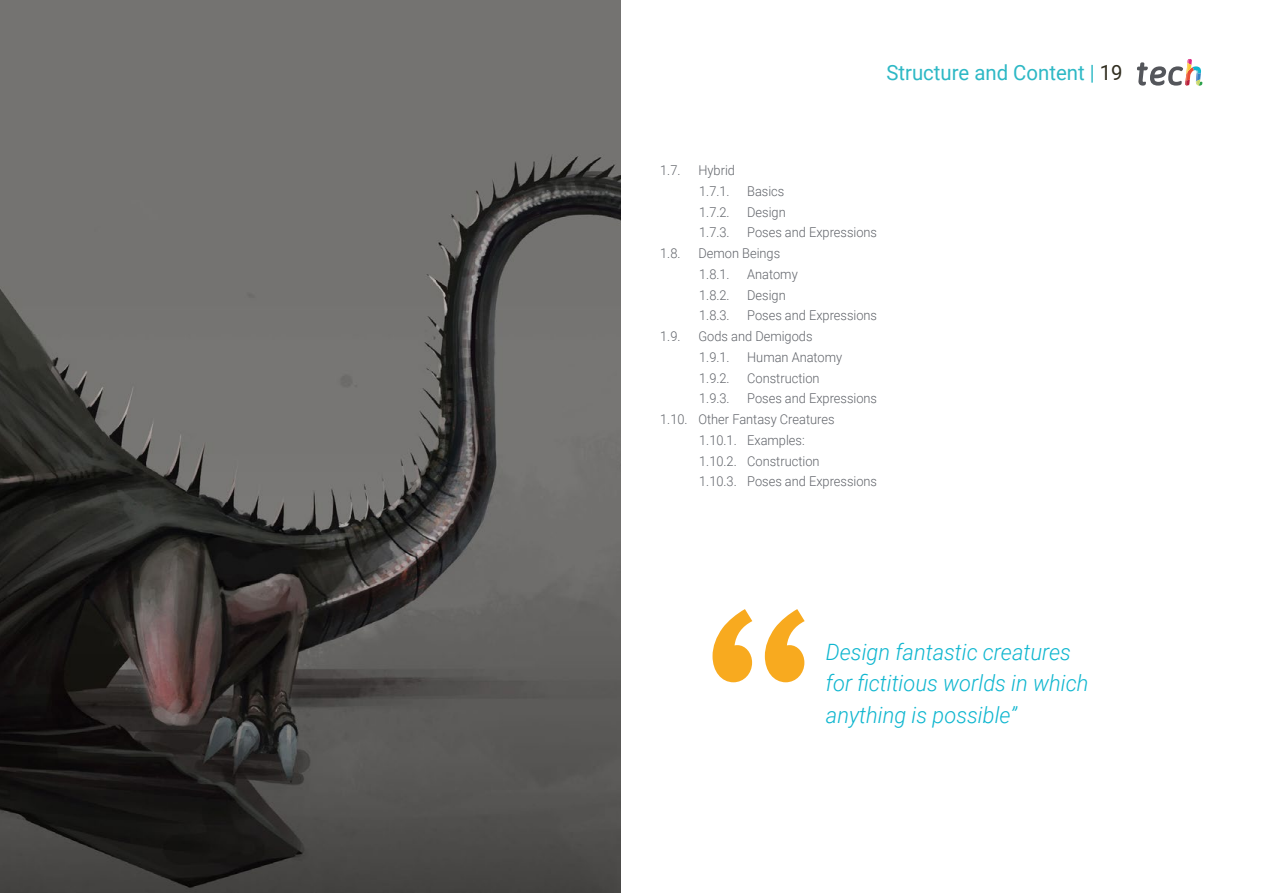
<style>
.page{position:relative;width:1263px;height:893px;background:#fff}
.page>*{position:absolute;margin:0;border:0;box-sizing:border-box;transform-origin:0 0}
.t1{font:italic 300 22.5px/31.5px "Roboto";color:#0fb6cf}
.t2{font:21px "Roboto";color:#2db8c5}
.t3{font:300 13.5px/20.7px "Roboto";color:#61646a;scale:.95 1}
.s1{color:#312e20}
</style>
<div class="page">
<svg style="left:712px;top:609px;width:93px;height:73px"></svg>
<svg style="left:1137px;top:59px;width:65px;height:27px"></svg>
<img style="left:0;top:0;width:621px;height:893px">
<h2 class="t2" style="left:886px;top:57px;width:238px">Structure and Content | <span class="s1">19</span></h2>
<p class="t3" style="left:660px;top:159px;width:23px">1.7.</p>
<p class="t3" style="left:698px;top:159px;width:40px">Hybrid<br>1.7.1.</p>
<p class="t3" style="left:747px;top:180px;width:41px">Basics</p>
<p class="t3" style="left:699px;top:201px;width:34px">1.7.2.</p>
<p class="t3" style="left:747px;top:201px;width:42px">Design</p>
<p class="t3" style="left:699px;top:222px;width:34px">1.7.3.</p>
<p class="t3" style="left:747px;top:222px;width:138px">Poses and Expressions</p>
<p class="t3" style="left:660px;top:242px;width:23px">1.8.</p>
<p class="t3" style="left:698px;top:242px;width:88px">Demon Beings<br>1.8.1.</p>
<p class="t3" style="left:747px;top:263px;width:55px">Anatomy</p>
<p class="t3" style="left:699px;top:284px;width:34px">1.8.2.</p>
<p class="t3" style="left:747px;top:284px;width:42px">Design</p>
<p class="t3" style="left:699px;top:305px;width:34px">1.8.3.</p>
<p class="t3" style="left:747px;top:305px;width:138px">Poses and Expressions</p>
<p class="t3" style="left:660px;top:325px;width:23px">1.9.</p>
<p class="t3" style="left:698px;top:325px;width:122px">Gods and Demigods<br>1.9.1.</p>
<p class="t3" style="left:747px;top:346px;width:102px">Human Anatomy</p>
<p class="t3" style="left:699px;top:367px;width:34px">1.9.2.</p>
<p class="t3" style="left:747px;top:367px;width:78px">Construction</p>
<p class="t3" style="left:699px;top:388px;width:34px">1.9.3.</p>
<p class="t3" style="left:747px;top:388px;width:138px">Poses and Expressions</p>
<p class="t3" style="left:660px;top:408px;width:185px">1.10. Other Fantasy Creatures</p>
<p class="t3" style="left:699px;top:429px;width:113px">1.10.1. Examples:</p>
<p class="t3" style="left:699px;top:450px;width:128px">1.10.2. Construction</p>
<p class="t3" style="left:699px;top:471px;width:189px">1.10.3. Poses and Expressions</p>
<h1 class="t1" style="left:826px;top:635px;width:264px">Design fantastic creatures for fictitious worlds in which anything is possible”</h1>
</div>
